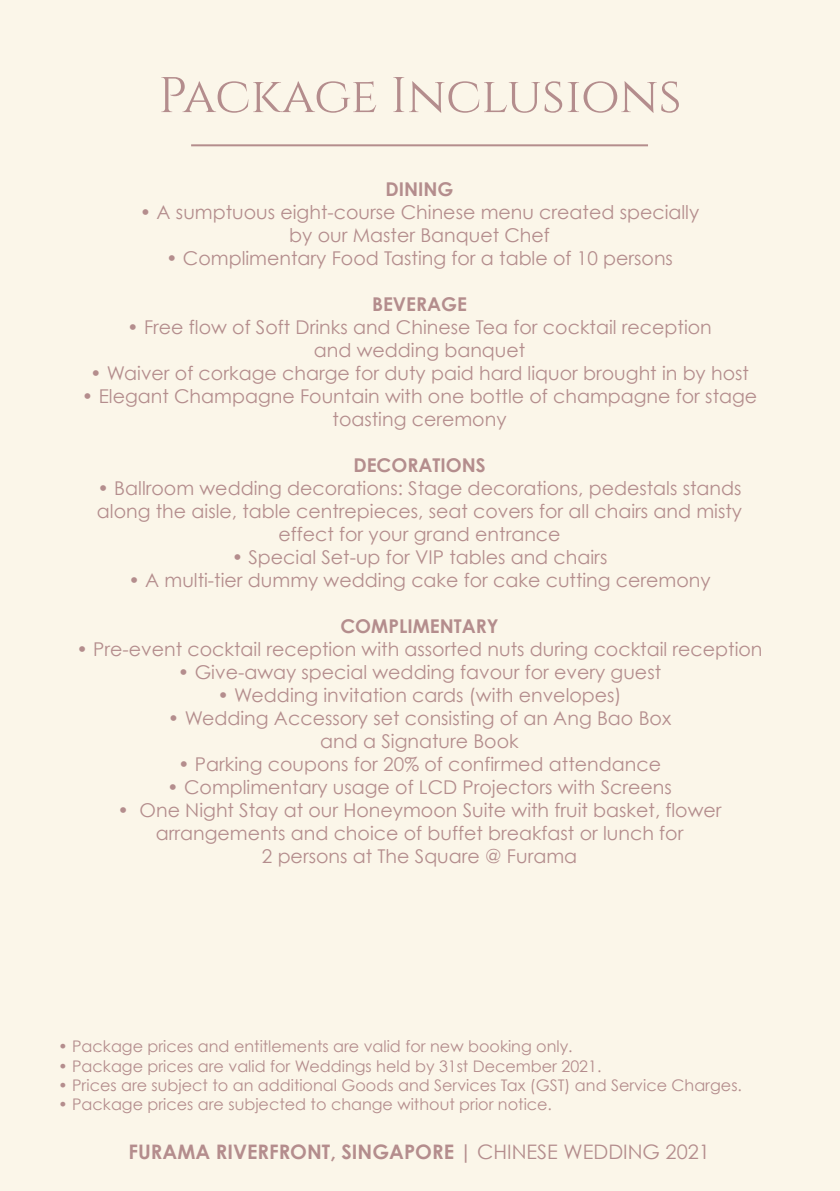
<style>
.page{position:relative;width:840px;height:1191px;background:#fff}
.page>*{position:absolute;margin:0;border:0;box-sizing:border-box;transform-origin:0 0}
.t1{font:50px "Cinzel";letter-spacing:-.005em;color:#b48d8d}
.t2{font:700 20px "Century Gothic";color:#b48d8d}
.t3{font:20px "Century Gothic";color:#b48d8d}
.t4{font:19px/23px "Century Gothic";color:#b48d8d;text-align:center}
.t5{font:700 19px "Century Gothic";color:#b48d8d}
.t6{font:16px "Century Gothic";color:#b48d8d}
.s1{font-weight:400}
</style>
<div class="page">
<div style="left:0;top:0;width:839px;height:1191px;background:#fbf6e9"></div>
<hr style="left:191px;top:144px;width:456px;height:2px;background:#b48d8d">
<h1 class="t1" style="left:158px;top:66px;width:524px">Package Inclusions</h1>
<p class="t5" style="left:385px;top:177px;width:24px">DININ</p>
<p class="t5" style="left:437px;top:177px;width:17px">G</p>
<p class="t4" style="left:140px;top:200px;width:560px">• A sumptuous eight-course Chinese menu created specially by our Master Banquet Chef</p>
<p class="t4" style="left:166px;top:246px;width:508px">• Complimentary Food Tasting for a table of 10 persons</p>
<p class="t5" style="left:372px;top:292px;width:96px">BEVERAGE</p>
<p class="t4" style="left:127px;top:315px;width:585px">• Free flow of Soft Drinks and Chinese Tea for cocktail reception and wedding banquet</p>
<p class="t4" style="left:90px;top:361px;width:660px">• Waiver of corkage charge for duty paid hard liquor brought in by host</p>
<p class="t4" style="left:82px;top:384px;width:676px">• Elegant Champagne Fountain with one bottle of champagne for stage toasting ceremony</p>
<p class="t5" style="left:353px;top:453px;width:91px">DECORATION</p>
<p class="t5" style="left:475px;top:453px;width:11px">S</p>
<p class="t4" style="left:97px;top:476px;width:646px">• Ballroom wedding decorations: Stage decorations, pedestals stands along the aisle, table centrepieces, seat covers for all chairs and misty effect for your grand entrance</p>
<p class="t4" style="left:231px;top:545px;width:377px">• Special Set-up for VIP tables and chairs</p>
<p class="t4" style="left:128px;top:568px;width:583px">• A multi-tier dummy wedding cake for cake cutting ceremony</p>
<p class="t5" style="left:340px;top:614px;width:160px">COMPLIMENTARY</p>
<p class="t4" style="left:76px;top:637px;width:687px">• Pre-event cocktail reception with assorted nuts during cocktail reception</p>
<p class="t4" style="left:178px;top:660px;width:484px">• Give-away special wedding favour for every guest</p>
<p class="t4" style="left:217px;top:683px;width:405px">• Wedding invitation cards (with envelopes)</p>
<p class="t4" style="left:168px;top:706px;width:504px">• Wedding Accessory set consisting of an Ang Bao Box and a Signature Book</p>
<p class="t4" style="left:178px;top:752px;width:484px">• Parking coupons for 20% of confirmed attendance</p>
<p class="t4" style="left:167px;top:775px;width:505px">• Complimentary usage of LCD Projectors with Screens</p>
<p class="t4" style="left:117px;top:798px;width:605px">• One Night Stay at our Honeymoon Suite with fruit basket, flower arrangements and choice of buffet breakfast or lunch for<br>2 persons at The Square @ Furama</p>
<p class="t6" style="left:58px;top:1037px;width:516px">• Package prices and entitlements are valid for new booking only.</p>
<p class="t6" style="left:58px;top:1056px;width:544px">• Package prices are valid for Weddings held by 31st December 2021.</p>
<p class="t6" style="left:58px;top:1075px;width:685px">• Prices are subject to an additional Goods and Services Tax (GST) and Service Charges.</p>
<p class="t6" style="left:58px;top:1094px;width:495px">• Package prices are subjected to change without prior notice.</p>
<p class="t2" style="left:128px;top:1139px;width:130px">FURAMA RIVERFR</p>
<p class="t2" style="left:290px;top:1139px;width:234px">ONT, SINGAPORE | <span class="s1">Ch inese</span></p>
<p class="t3" style="left:563px;top:1139px;width:33px">Wedd</p>
<p class="t3" style="left:623px;top:1139px;width:88px">ing 2021</p>
</div>
